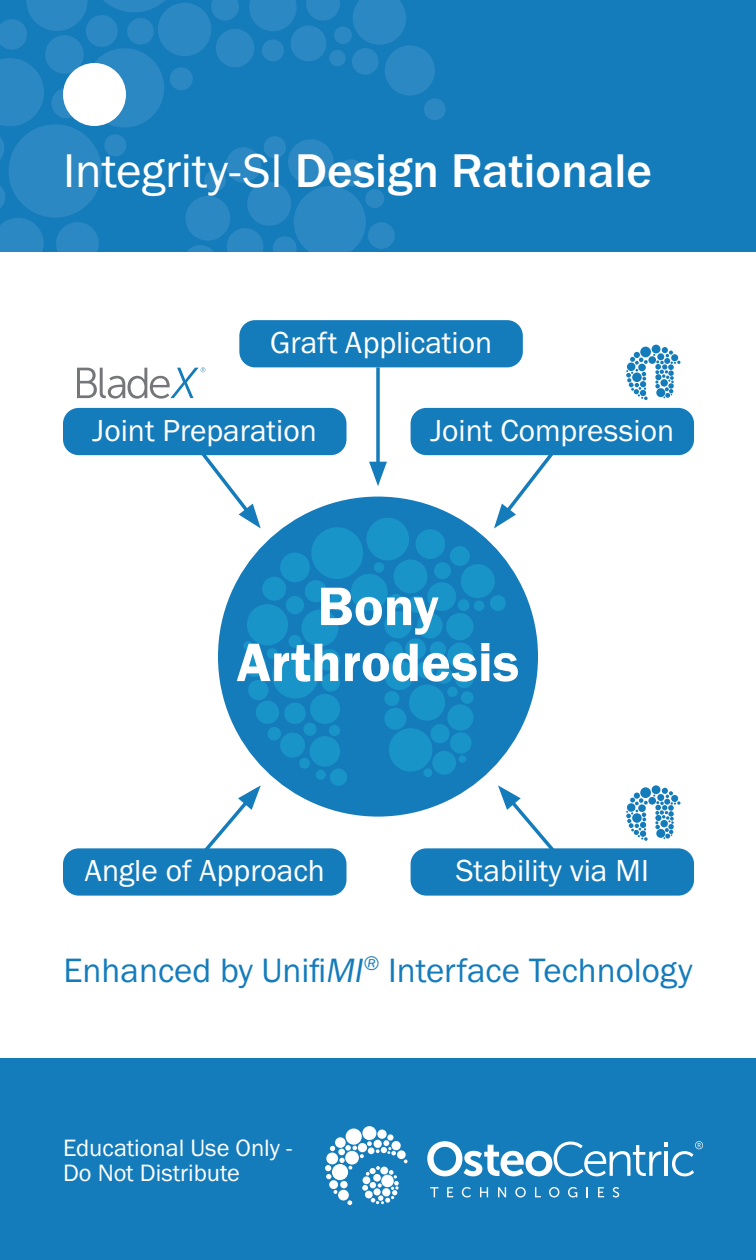
<style>
.page{position:relative;width:756px;height:1260px;background:#fff}
.page>*{position:absolute;margin:0;border:0;box-sizing:border-box;transform-origin:0 0}
.t1{font:56px "Franklin Gothic URW Dem";color:#fff}
.t2{font:500 49px "Franklin Gothic URW";color:#fff}
.t3{font:35px "Franklin Gothic URW Boo";color:#157cbc}
.t4{font:31.5px "Franklin Gothic URW Boo";color:#fff}
.t5{font:24.5px "Franklin Gothic URW Boo";color:#fff}
.s1{font-family:"Franklin Gothic URW Boo";font-weight:400}
.s2{font-family:"Franklin Gothic URW Boo Ita"}
</style>
<div class="page">
<div style="left:0;top:0;width:756px;height:252px;background:#157cbc"></div>
<div style="left:0;top:1058px;width:756px;height:202px;background:#157cbc"></div>
<svg style="left:0;top:0;width:446px;height:362px"></svg>
<div style="left:377px;top:1130px;width:10px;height:9px;background:#fff;border-radius:50%"></div>
<div style="left:362px;top:1126px;width:14px;height:14px;background:#fff;border-radius:50%"></div>
<svg style="left:335px;top:1137px;width:11px;height:11px"></svg>
<svg style="left:387px;top:1134px;width:7px;height:7px"></svg>
<svg style="left:325px;top:1140px;width:83px;height:65px"></svg>
<div style="left:326px;top:1153px;width:12px;height:11px;background:#fff;border-radius:50%"></div>
<div style="left:332px;top:1164px;width:16px;height:16px;background:#fff;border-radius:50%"></div>
<div style="left:346px;top:1129px;width:16px;height:16px;background:#fff;border-radius:50%"></div>
<div style="left:381px;top:1175px;width:13px;height:12px;background:#fff;border-radius:50%"></div>
<svg style="left:430px;top:1187px;width:9px;height:10px"></svg>
<svg style="left:447px;top:1187px;width:6px;height:10px"></svg>
<svg style="left:462px;top:1187px;width:9px;height:11px"></svg>
<svg style="left:480px;top:1187px;width:8px;height:10px"></svg>
<svg style="left:498px;top:1187px;width:8px;height:10px"></svg>
<svg style="left:515px;top:1187px;width:11px;height:11px"></svg>
<div style="left:517px;top:1188px;width:7px;height:8px;background:#157cbc;border-radius:50%"></div>
<svg style="left:535px;top:1187px;width:6px;height:10px"></svg>
<svg style="left:549px;top:1187px;width:10px;height:11px"></svg>
<svg style="left:550px;top:1188px;width:8px;height:8px"></svg>
<svg style="left:568px;top:1187px;width:9px;height:11px"></svg>
<svg style="left:598px;top:1187px;width:6px;height:10px"></svg>
<svg style="left:613px;top:1187px;width:6px;height:11px"></svg>
<svg style="left:427px;top:1141px;width:276px;height:35px"></svg>
<div style="left:63px;top:63px;width:63px;height:63px;background:#fff;border-radius:50%"></div>
<div style="left:218px;top:497px;width:320px;height:320px;background:#157cbc;border-radius:50%"></div>
<div style="left:461px;top:564px;width:34px;height:34px;background:#1994c9;border-radius:50%"></div>
<div style="left:416px;top:529px;width:29px;height:30px;background:#1994c9;border-radius:50%"></div>
<div style="left:351px;top:574px;width:37px;height:37px;background:#1994c9;border-radius:50%"></div>
<div style="left:256px;top:701px;width:23px;height:23px;background:#1994c9;border-radius:50%"></div>
<div style="left:366px;top:518px;width:43px;height:42px;background:#1994c9;border-radius:50%"></div>
<div style="left:280px;top:553px;width:30px;height:29px;background:#1994c9;border-radius:50%"></div>
<div style="left:394px;top:560px;width:33px;height:33px;background:#1994c9;border-radius:50%"></div>
<div style="left:384px;top:611px;width:28px;height:27px;background:#1994c9;border-radius:50%"></div>
<div style="left:302px;top:610px;width:36px;height:36px;background:#1994c9;border-radius:50%"></div>
<div style="left:447px;top:704px;width:26px;height:27px;background:#1994c9;border-radius:50%"></div>
<div style="left:432px;top:751px;width:24px;height:24px;background:#1994c9;border-radius:50%"></div>
<div style="left:280px;top:733px;width:25px;height:25px;background:#1994c9;border-radius:50%"></div>
<div style="left:417px;top:661px;width:17px;height:17px;background:#1994c9;border-radius:50%"></div>
<div style="left:436px;top:667px;width:16px;height:17px;background:#1994c9;border-radius:50%"></div>
<svg style="left:447px;top:687px;width:11px;height:10px"></svg>
<svg style="left:430px;top:724px;width:20px;height:19px"></svg>
<div style="left:384px;top:708px;width:22px;height:22px;background:#1994c9;border-radius:50%"></div>
<div style="left:330px;top:769px;width:17px;height:17px;background:#1994c9;border-radius:50%"></div>
<div style="left:248px;top:680px;width:20px;height:20px;background:#1994c9;border-radius:50%"></div>
<div style="left:447px;top:643px;width:26px;height:26px;background:#1994c9;border-radius:50%"></div>
<div style="left:455px;top:670px;width:18px;height:18px;background:#1994c9;border-radius:50%"></div>
<div style="left:461px;top:691px;width:12px;height:13px;background:#1994c9;border-radius:50%"></div>
<div style="left:427px;top:582px;width:29px;height:29px;background:#1994c9;border-radius:50%"></div>
<div style="left:417px;top:613px;width:26px;height:25px;background:#1994c9;border-radius:50%"></div>
<div style="left:446px;top:613px;width:27px;height:27px;background:#1994c9;border-radius:50%"></div>
<div style="left:389px;top:594px;width:14px;height:14px;background:#1994c9;border-radius:50%"></div>
<svg style="left:329px;top:592px;width:19px;height:19px"></svg>
<div style="left:305px;top:580px;width:22px;height:22px;background:#1994c9;border-radius:50%"></div>
<div style="left:244px;top:654px;width:22px;height:23px;background:#1994c9;border-radius:50%"></div>
<div style="left:310px;top:694px;width:30px;height:30px;background:#1994c9;border-radius:50%"></div>
<div style="left:299px;top:758px;width:11px;height:11px;background:#1994c9;border-radius:50%"></div>
<div style="left:434px;top:562px;width:17px;height:17px;background:#1994c9;border-radius:50%"></div>
<div style="left:450px;top:546px;width:20px;height:20px;background:#1994c9;border-radius:50%"></div>
<div style="left:490px;top:595px;width:16px;height:16px;background:#1994c9;border-radius:50%"></div>
<svg style="left:408px;top:596px;width:17px;height:17px"></svg>
<svg style="left:322px;top:673px;width:18px;height:19px"></svg>
<div style="left:374px;top:562px;width:10px;height:11px;background:#1994c9;border-radius:50%"></div>
<svg style="left:458px;top:599px;width:12px;height:12px"></svg>
<svg style="left:288px;top:635px;width:14px;height:13px"></svg>
<svg style="left:262px;top:577px;width:25px;height:24px"></svg>
<div style="left:384px;top:660px;width:30px;height:30px;background:#1994c9;border-radius:50%"></div>
<div style="left:405px;top:638px;width:21px;height:21px;background:#1994c9;border-radius:50%"></div>
<div style="left:450px;top:732px;width:22px;height:22px;background:#1994c9;border-radius:50%"></div>
<svg style="left:303px;top:723px;width:37px;height:44px"></svg>
<div style="left:318px;top:649px;width:22px;height:22px;background:#1994c9;border-radius:50%"></div>
<div style="left:459px;top:755px;width:7px;height:8px;background:#1994c9;border-radius:50%"></div>
<svg style="left:430px;top:641px;width:16px;height:17px"></svg>
<div style="left:384px;top:641px;width:19px;height:19px;background:#1994c9;border-radius:50%"></div>
<div style="left:474px;top:600px;width:10px;height:11px;background:#1994c9;border-radius:50%"></div>
<div style="left:286px;top:596px;width:18px;height:18px;background:#1994c9;border-radius:50%"></div>
<div style="left:244px;top:641px;width:9px;height:9px;background:#1994c9;border-radius:50%"></div>
<div style="left:316px;top:770px;width:10px;height:10px;background:#1994c9;border-radius:50%"></div>
<div style="left:423px;top:768px;width:9px;height:9px;background:#1994c9;border-radius:50%"></div>
<div style="left:384px;top:691px;width:15px;height:15px;background:#1994c9;border-radius:50%"></div>
<svg style="left:267px;top:727px;width:14px;height:14px"></svg>
<div style="left:284px;top:703px;width:22px;height:21px;background:#1994c9;border-radius:50%"></div>
<div style="left:267px;top:648px;width:11px;height:11px;background:#1994c9;border-radius:50%"></div>
<div style="left:409px;top:685px;width:36px;height:36px;background:#1994c9;border-radius:50%"></div>
<div style="left:247px;top:604px;width:41px;height:41px;background:#1994c9;border-radius:50%"></div>
<div style="left:272px;top:652px;width:46px;height:47px;background:#1994c9;border-radius:50%"></div>
<div style="left:311px;top:527px;width:52px;height:52px;background:#1994c9;border-radius:50%"></div>
<div style="left:389px;top:728px;width:43px;height:44px;background:#1994c9;border-radius:50%"></div>
<div style="left:63px;top:848px;width:283px;height:48px;background:#157cbc;border-radius:16px"></div>
<div style="left:411px;top:848px;width:283px;height:48px;background:#157cbc;border-radius:16px"></div>
<div style="left:63px;top:408px;width:283px;height:47px;background:#157cbc;border-radius:16px"></div>
<div style="left:411px;top:408px;width:283px;height:47px;background:#157cbc;border-radius:16px"></div>
<div style="left:239px;top:320px;width:284px;height:47px;background:#157cbc;border-radius:16px"></div>
<svg style="left:77px;top:367px;width:129px;height:32px"></svg>
<div style="left:652px;top:345px;width:8px;height:8px;background:#157cbc;border-radius:50%"></div>
<svg style="left:626px;top:347px;width:54px;height:53px"></svg>
<div style="left:660px;top:379px;width:8px;height:8px;background:#157cbc;border-radius:50%"></div>
<div style="left:627px;top:363px;width:8px;height:8px;background:#157cbc;border-radius:50%"></div>
<div style="left:632px;top:373px;width:10px;height:9px;background:#157cbc;border-radius:50%"></div>
<div style="left:640px;top:347px;width:11px;height:10px;background:#157cbc;border-radius:50%"></div>
<div style="left:656px;top:388px;width:9px;height:9px;background:#157cbc;border-radius:50%"></div>
<svg style="left:652px;top:785px;width:8px;height:9px"></svg>
<svg style="left:626px;top:788px;width:54px;height:53px"></svg>
<div style="left:660px;top:820px;width:8px;height:7px;background:#157cbc;border-radius:50%"></div>
<div style="left:627px;top:803px;width:8px;height:9px;background:#157cbc;border-radius:50%"></div>
<div style="left:632px;top:813px;width:10px;height:10px;background:#157cbc;border-radius:50%"></div>
<div style="left:640px;top:787px;width:11px;height:11px;background:#157cbc;border-radius:50%"></div>
<div style="left:656px;top:829px;width:9px;height:9px;background:#157cbc;border-radius:50%"></div>
<svg style="left:376px;top:367px;width:4px;height:95px"></svg>
<svg style="left:369px;top:462px;width:18px;height:24px"></svg>
<svg style="left:196px;top:455px;width:65px;height:73px"></svg>
<svg style="left:494px;top:455px;width:64px;height:73px"></svg>
<svg style="left:200px;top:785px;width:61px;height:64px"></svg>
<svg style="left:498px;top:785px;width:61px;height:64px"></svg>
<p class="t2" style="left:63px;top:141px;width:591px"><span class="s1">Integrity-SI</span> Design Rationale</p>
<p class="t4" style="left:270px;top:323px;width:224px">Graft Application</p>
<p class="t4" style="left:93px;top:411px;width:226px">Joint Preparation</p>
<p class="t4" style="left:430px;top:411px;width:245px">Joint Compression</p>
<p class="t1" style="left:317px;top:572px;width:123px">Bony</p>
<p class="t1" style="left:237px;top:628px;width:284px">Arthrodesis</p>
<p class="t4" style="left:85px;top:851px;width:242px">Angle of Approach</p>
<p class="t4" style="left:456px;top:851px;width:195px">Stability via MI</p>
<p class="t3" style="left:63px;top:948px;width:631px">Enhanced by Unifi<span class="s2">MI</span><sup>®</sup> Interface Technology</p>
<p class="t5" style="left:63px;top:1133px;width:231px">Educational Use Only -</p>
<p class="t5" style="left:63px;top:1158px;width:178px">Do Not Distribute</p>
</div>
